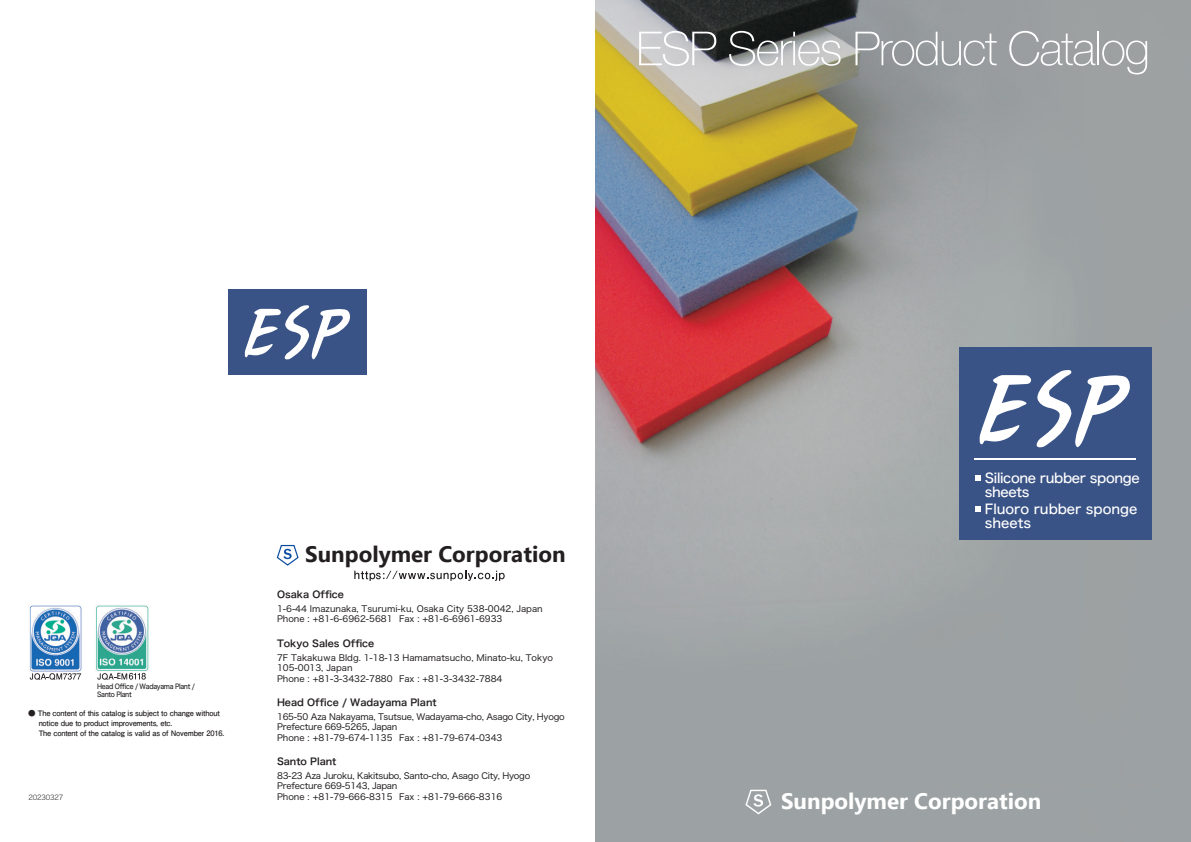
<style>
.page{position:relative;width:1191px;height:842px;background:#fff}
.page>*{position:absolute;margin:0;border:0;box-sizing:border-box;transform-origin:0 0}
.t1{font:700 22.4px "Ebrima";color:#fff}
.t2{font:700 22.4px "Ebrima";color:#231f20}
.t3{font:13.4px/14.2px "Hira Kaku Std W5";letter-spacing:-.025em;color:#fff}
.t4{font:13.4px/14.2px "Hira Kaku Std W5";color:#fff}
.t5{font:9.6px "Hira Kaku Std W6";color:#231f20}
.t6{font:8.7px/10.4px "Hira Kaku Std W4";letter-spacing:-.025em;color:#231f20}
.t7{font:8.7px/10.4px "Hira Kaku Std W4";color:#231f20}
.t8{font:500 8px "Koz Go Pro";color:#231f20}
.t9{font:700 7.5px/9.9px "Futo Go B101 Pro";letter-spacing:-.025em;color:#231f20}
.t10{font:7px/8px "Hira Kaku Std W5";letter-spacing:-.05em;color:#231f20;scale:.9 1}
.t11{font:7px "Hira Kaku Std W2";letter-spacing:-.025em;color:#231f20}
</style>
<div class="page">
<img style="left:595px;top:0;width:596px;height:842px">
<div style="left:228px;top:289px;width:138px;height:86px;background:#3a5386"></div>
<div style="left:959px;top:348px;width:192px;height:192px;background:#3a5386"></div>
<hr style="left:974px;top:458px;width:162px;height:2px;background:#fff">
<svg style="left:639px;top:31px;width:77px;height:35px;background:#b8b8ba"></svg>
<svg style="left:729px;top:31px;width:111px;height:35px;background:#999b9b"></svg>
<svg style="left:855px;top:32px;width:141px;height:34px;background:#a6a9ac"></svg>
<svg style="left:1009px;top:31px;width:86px;height:35px;background:#acb0b1"></svg>
<hr style="left:1097px;top:32px;width:2px;height:33px;background:#fff">
<svg style="left:1102px;top:41px;width:45px;height:34px;background:#afb2b3"></svg>
<img style="left:29px;top:605px;width:53px;height:67px">
<svg style="left:30px;top:673px;width:51px;height:7px"></svg>
<img style="left:95px;top:605px;width:54px;height:67px">
<svg style="left:97px;top:673px;width:49px;height:7px"></svg>
<svg style="left:979px;top:370px;width:150px;height:78px"></svg>
<svg style="left:244px;top:305px;width:106px;height:55px"></svg>
<svg style="left:745px;top:790px;width:26px;height:24px"></svg>
<svg style="left:975px;top:475px;width:5px;height:6px"></svg>
<svg style="left:975px;top:506px;width:5px;height:6px"></svg>
<svg style="left:276px;top:544px;width:23px;height:22px"></svg>
<svg style="left:354px;top:571px;width:151px;height:10px"></svg>
<p class="t8" style="left:117px;top:671px;width:6px">E</p>
<p class="t10" style="left:97px;top:682px;width:110px">Head Office / Wadayama Plant /<br>Santo Plant</p>
<p class="t9" style="left:39px;top:707px;width:187px;text-indent:-10px">● The content of this catalog is subject to change without notice due to product improvements, etc.<br>The content of the catalog is valid as of November 2016.</p>
<p class="t11" style="left:28px;top:792px;width:36px">20230327</p>
<h1 class="t2" style="left:305px;top:536px;width:262px">Sunpolymer Corporation</h1>
<p class="t5" style="left:277px;top:587px;width:69px">Osaka Office</p>
<p class="t7" style="left:277px;top:603px;width:267px">1-6-44 Imazunaka, Tsurumi-ku, Osaka City 538-0042, Japan<br>Phone : +81-6-6962-5681 Fax : +81-6-6961-6933</p>
<p class="t7" style="left:277px;top:652px;width:277px">7F Takakuwa Bldg. 1-18-13 Hamamatsucho, Minato-ku, Tokyo<br>105-0013, Japan<br>Phone : +81-3-3432-7880 Fax : +81-3-3432-7884</p>
<p class="t6" style="left:277px;top:711px;width:289px">165-50 Aza Nakayama, Tsutsue, Wadayama-cho, Asago City, Hyogo<br>Prefecture 669-5265, Japan<br>Phone : +81-79-674-1135 Fax : +81-79-674-0343</p>
<p class="t5" style="left:277px;top:754px;width:61px">Santo Plant</p>
<p class="t6" style="left:277px;top:770px;width:255px">83-23 Aza Juroku, Kakitsubo, Santo-cho, Asago City, Hyogo<br>Prefecture 669-5143, Japan<br>Phone : +81-79-666-8315 Fax : +81-79-666-8316</p>
<p class="t5" style="left:277px;top:636px;width:99px">Tokyo Sales Office</p>
<p class="t5" style="left:277px;top:695px;width:161px">Head Office / Wadayama Plant</p>
<h2 class="t3" style="left:985px;top:471px;width:156px">Silicone rubber sponge sheets</h2>
<h2 class="t4" style="left:985px;top:502px;width:154px">Fluoro rubber sponge sheets</h2>
<h1 class="t1" style="left:781px;top:783px;width:262px">Sunpolymer Corporation</h1>
</div>
